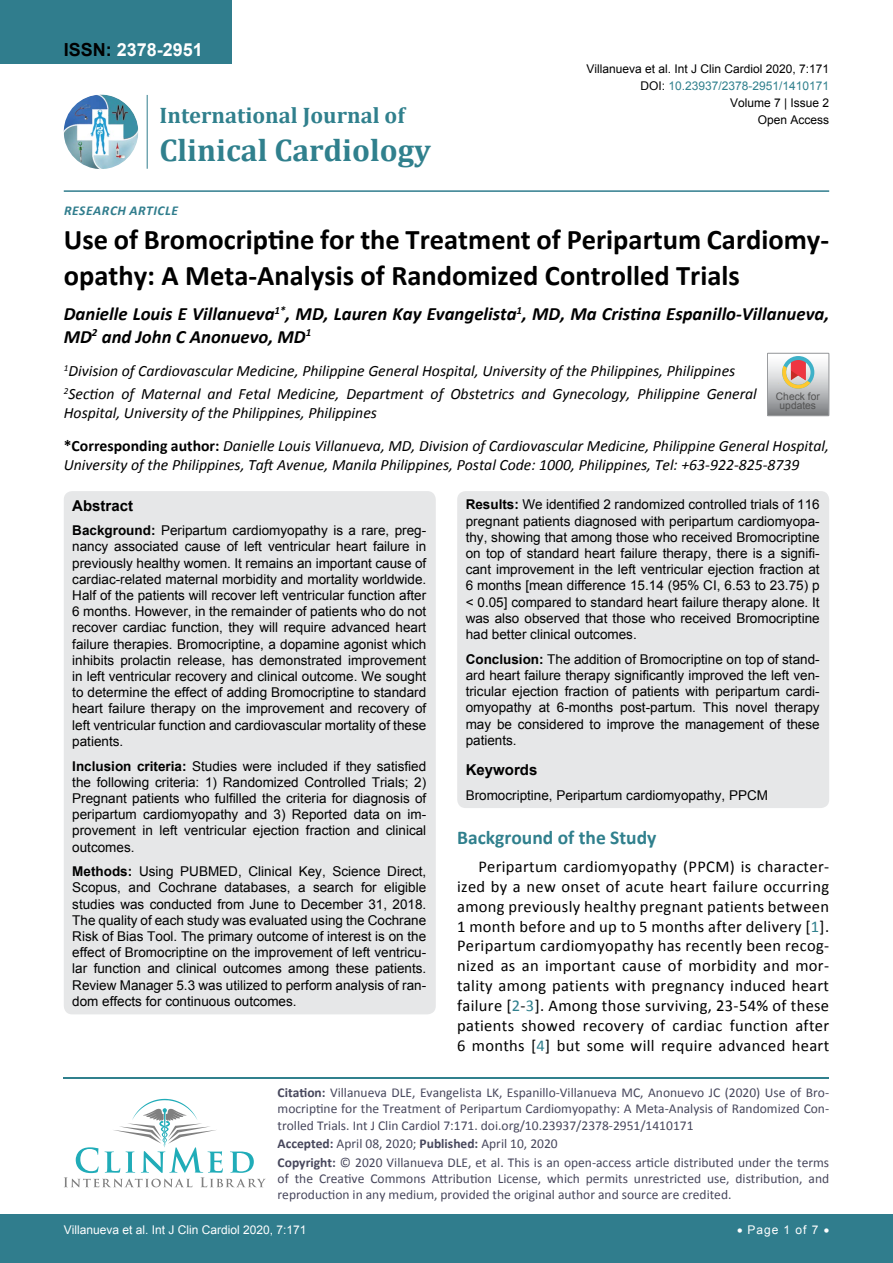
<style>
.page{position:relative;width:893px;height:1263px;background:#fff}
.page>*{position:absolute;margin:0;border:0;box-sizing:border-box;transform-origin:0 0}
.t1{font:700 31.5px "Cambria";color:#30808d}
.t2{font:700 28.5px/36px "Calibri";color:#000}
.t3{font:700 22.5px "Cambria";color:#30808d}
.t4{font:700 19.5px "Calibri";color:#30808d}
.t5{font:italic 700 18.75px/22.5px "Calibri";color:#000}
.t6{font:700 18px "Arial";color:#fff}
.t7{font:16.5px/19.8px "Calibri";letter-spacing:.02em;color:#000;text-align:justify}
.t8{font:italic 15.75px/23.1px "Calibri";color:#000}
.t9{font:700 15px "Arial";color:#000}
.t10{font:13.5px/16.2px "Arial";color:#000;text-align:justify}
.t11{font:13.5px/16.2px "Calibri";color:#47475c}
.t12{font:italic 700 13.5px "Calibri";letter-spacing:.04em;color:#307d8d}
.t13{font:12px "Arial";color:#000}
.t14{font:12px "Arial";color:#fff}
.t15{font:12px "Arial";color:#30808d}
.t16{font:10.35px/9px "Arial";color:#535353;text-align:center}
.s1{color:#000}
.s2{font-weight:700;font-style:normal}
.s3{font-weight:700}
.s4{color:#30808d}
</style>
<div class="page">
<div style="left:0;top:0;width:231px;height:64px;background:#307d8d"></div>
<img style="left:64px;top:95px;width:74px;height:74px;border-radius:37px">
<hr style="left:147px;top:95px;width:1px;height:74px;background:#307d8d">
<hr style="left:64px;top:190px;width:765px;height:2px;background:#307d8d">
<div style="left:0;top:1215px;width:893px;height:48px;background:#307d8d"></div>
<hr style="left:64px;top:1077px;width:765px;height:1px;background:#30808d">
<svg style="left:64px;top:1099px;width:202px;height:88px"></svg>
<div style="left:64px;top:491px;width:372px;height:523px;background:#e6e7e8;border-radius:9px"></div>
<div style="left:457px;top:491px;width:372px;height:317px;background:#e6e7e8;border-radius:9px"></div>
<svg style="left:767px;top:353px;width:62px;height:63px;background:#bcb5b3"></svg>
<h3 class="t6" style="left:64px;top:38px;width:141px"><span class="s1">ISSN:</span> 2378-2951</h3>
<h3 class="t3" style="left:160px;top:100px;width:247px">International Journal of</h3>
<h1 class="t1" style="left:160px;top:128px;width:273px">Clinical Cardiology</h1>
<p class="t12" style="left:64px;top:202px;width:31px">Researc</p>
<p class="t12" style="left:118px;top:202px;width:48px">h Article</p>
<p class="t13" style="left:586px;top:60px;width:244px">Villanueva et al. Int J Clin Cardiol 2020, 7:171</p>
<p class="t13" style="left:730px;top:95px;width:101px">Volume 7 | Issue 2</p>
<p class="t15" style="left:640px;top:78px;width:190px"><span class="s1">DOI:</span> 10.23937/2378-2951/1410171</p>
<p class="t13" style="left:758px;top:112px;width:73px">Open Access</p>
<h2 class="t2" style="left:64px;top:221px;width:767px">Use of Bromocriptine for the Treatment of Peripartum Cardiomy&shy;opathy: A Meta-Analysis of Randomized Controlled Trials</h2>
<h3 class="t5" style="left:64px;top:303px;width:767px">Danielle Louis E Villanueva<sup>1*</sup>, MD, Lauren Kay Evangelista<sup>1</sup>, MD, Ma Cristina Espanillo-Villanueva,<br>MD<sup>2</sup> and John C Anonuevo, MD<sup>1</sup></h3>
<p class="t8" style="left:64px;top:358px;width:695px"><sup>1</sup>Division of Cardiovascular Medicine, Philippine General Hospital, University of the Philippines, Philippines<br><sup>2</sup>Section of Maternal and Fetal Medicine, Department of Obstetrics and Gynecology, Philippine General</p>
<p class="t8" style="left:64px;top:400px;width:315px">Hospital, University of the Philippines, Philippines</p>
<p class="t16" style="left:776px;top:392px;width:45px">Check for updates</p>
<p class="t8" style="left:64px;top:436px;width:767px;line-height:18.9px"><span class="s2">*Corresponding author:</span> Danielle Louis Villanueva, MD, Division of Cardiovascular Medicine, Philippine General Hospital,<br>University of the Philippines, Taft Avenue, Manila Philippines, Postal Code: 1000, Philippines, Tel: +63-922-825-8739</p>
<p class="t9" style="left:72px;top:495px;width:62px">Abstract</p>
<p class="t10" style="left:72px;top:522px;width:356px"><span class="s3">Background:</span> Peripartum cardiomyopathy is a rare, preg&shy;nancy associated cause of left ventricular heart failure in previously healthy women. It remains an important cause of cardiac-related maternal morbidity and mortality worldwide.<br>Half of the patients will recover left ventricular function after 6 months. However, in the remainder of patients who do not recover cardiac function, they will require advanced heart failure therapies. Bromocriptine, a dopamine agonist which inhibits prolactin release, has demonstrated improvement in left ventricular recovery and clinical outcome. We sought to determine the effect of adding Bromocriptine to standard heart failure therapy on the improvement and recovery of left ventricular function and cardiovascular mortality of these patients.</p>
<p class="t10" style="left:72px;top:758px;width:355px"><span class="s3">Inclusion criteria:</span> Studies were included if they satisfied the following criteria: 1) Randomized Controlled Trials; 2)<br>Pregnant patients who fulfilled the criteria for diagnosis of peripartum cardiomyopathy and 3) Reported data on im&shy;provement in left ventricular ejection fraction and clinical outcomes.</p>
<p class="t10" style="left:72px;top:863px;width:355px"><span class="s3">Methods:</span> Using PUBMED, Clinical Key, Science Direct, Scopus, and Cochrane databases, a search for eligible studies was conducted from June to December 31, 2018.<br>The quality of each study was evaluated using the Cochrane Risk of Bias Tool. The primary outcome of interest is on the effect of Bromocriptine on the improvement of left ventricu&shy;lar function and clinical outcomes among these patients.<br>Review Manager 5.3 was utilized to perform analysis of ran&shy;dom effects for continuous outcomes.</p>
<p class="t10" style="left:466px;top:497px;width:356px"><span class="s3">Results:</span> We identified 2 randomized controlled trials of 116 pregnant patients diagnosed with peripartum cardiomyopa&shy;thy, showing that among those who received Bromocriptine on top of standard heart failure therapy, there is a signifi&shy;cant improvement in the left ventricular ejection fraction at 6 months [mean difference 15.14 (95% CI, 6.53 to 23.75) p &lt; 0.05] compared to standard heart failure therapy alone. It was also observed that those who received Bromocriptine had better clinical outcomes.</p>
<p class="t10" style="left:466px;top:651px;width:355px"><span class="s3">Conclusion:</span> The addition of Bromocriptine on top of stand&shy;ard heart failure therapy significantly improved the left ven&shy;tricular ejection fraction of patients with peripartum cardi&shy;omyopathy at 6-months post-partum. This novel therapy may be considered to improve the management of these patients.</p>
<p class="t9" style="left:466px;top:760px;width:73px">Keywords</p>
<p class="t10" style="left:466px;top:787px;width:304px">Bromocriptine, Peripartum cardiomyopathy, PPCM</p>
<h3 class="t4" style="left:457px;top:825px;width:201px">Background of the Study</h3>
<p class="t7" style="left:457px;top:857px;width:374px;text-indent:21px">Peripartum cardiomyopathy (PPCM) is character&shy;ized by a new onset of acute heart failure occurring among previously healthy pregnant patients between 1 month before and up to 5 months after delivery [<span class="s4">1</span>].<br>Peripartum cardiomyopathy has recently been recog&shy;nized as an important cause of morbidity and mor&shy;tality among patients with pregnancy induced heart failure [<span class="s4">2</span>-<span class="s4">3</span>]. Among those surviving, 23-54% of these patients showed recovery of cardiac function after 6 months [<span class="s4">4</span>] but some will require advanced heart</p>
<p class="t11" style="left:278px;top:1084px;width:553px;text-align:justify"><span class="s3">Citation:</span> Villanueva DLE, Evangelista LK, Espanillo-Villanueva MC, Anonuevo JC (2020) Use of Bro&shy;mocriptine for the Treatment of Peripartum Cardiomyopathy: A Meta-Analysis of Randomized Con&shy;trolled Trials. Int J Clin Cardiol 7:171. doi.org/10.23937/2378-2951/1410171</p>
<p class="t11" style="left:278px;top:1134px;width:553px;line-height:18.6px"><span class="s3">Accepted:</span> April 08, 2020; <span class="s3">Published:</span> April 10, 2020<br><span class="s3">Copyright:</span> © 2020 Villanueva DLE, et al. This is an open-access article distributed under the terms</p>
<p class="t11" style="left:278px;top:1170px;width:553px">of the Creative Commons Attribution License, which permits unrestricted use, distribution, and reproduction in any medium, provided the original author and source are credited.</p>
<p class="t14" style="left:64px;top:1221px;width:244px">Villanueva et al. Int J Clin Cardiol 2020, 7:171</p>
<p class="t14" style="left:737px;top:1221px;width:94px">• Page 1 of 7 •</p>
</div>
